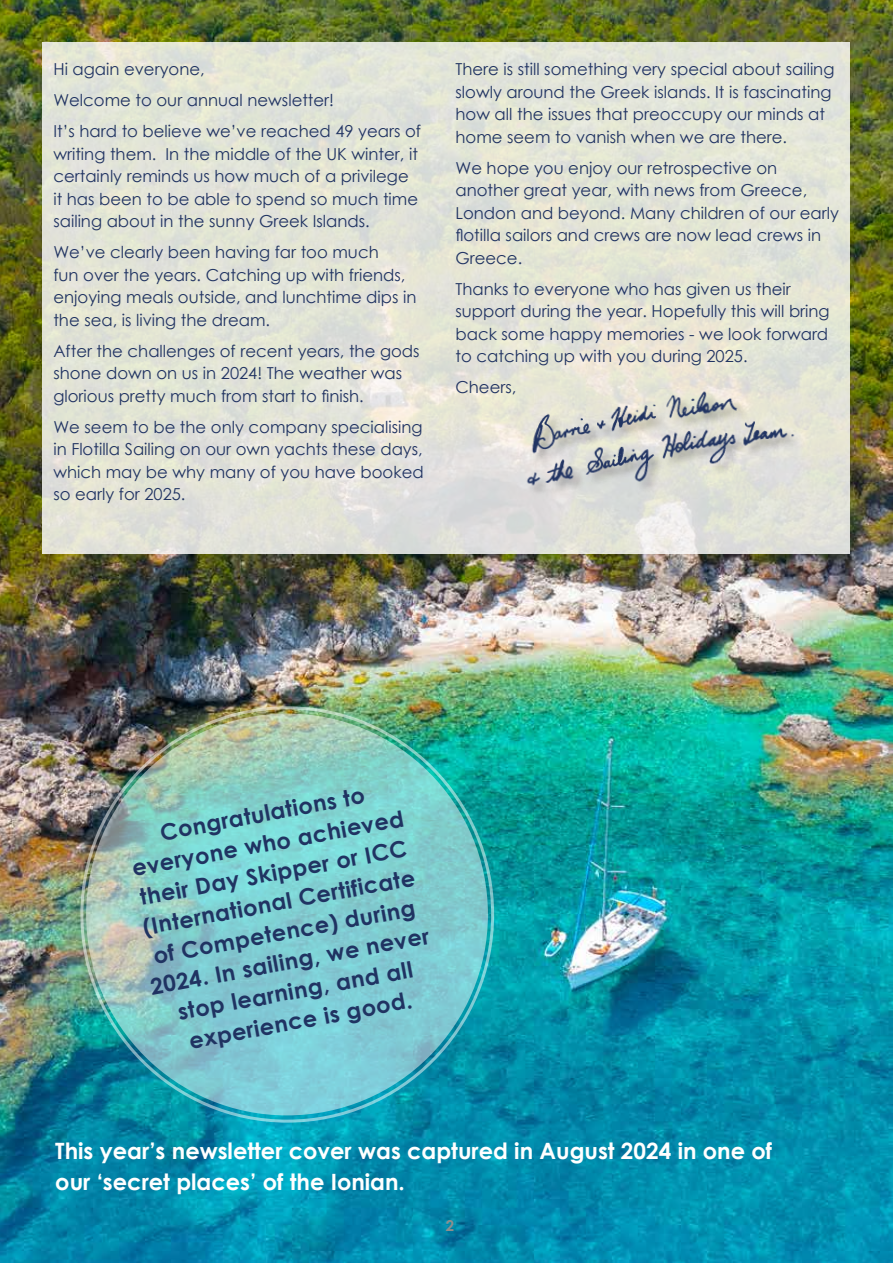
<style>
.page{position:relative;width:893px;height:1263px;background:#fff}
.page>*{position:absolute;margin:0;border:0;box-sizing:border-box;transform-origin:0 0}
.t1{font:700 22.5px/30px "Century Gothic";color:#203362;text-align:center}
.t2{font:700 22.5px/31.5px "Century Gothic";color:#fff}
.t3{font:16.5px/22.5px "Century Gothic";color:#203362}
.t4{font:700 15px "Century Gothic";color:#8e8e8d}
</style>
<div class="page">
<img style="left:0;top:0;width:893px;height:1263px">
<div style="left:43px;top:43px;width:807px;height:511px;background:#e2e4d7"></div>
<div style="left:527px;top:392px;width:280px;height:106px;background:#dedfd8"></div>
<img style="left:520px;top:380px;width:278px;height:107px">
<svg style="left:86px;top:713px;width:402px;height:402px;background:#87cccc"></svg>
<p class="t3" style="left:53px;top:53px;width:369px;line-height:31px">Hi again everyone,<br>Welcome to our annual newsletter!<br>It’s hard to believe we’ve reached 49 years of</p>
<p class="t3" style="left:53px;top:142px;width:366px">writing them. In the middle of the UK winter, it certainly reminds us how much of a privilege it has been to be able to spend so much time sailing about in the sunny Greek Islands.</p>
<p class="t3" style="left:53px;top:241px;width:365px">We’ve clearly been having far too much<br>fun over the years. Catching up with friends, enjoying meals outside, and lunchtime dips in the sea, is living the dream.</p>
<p class="t3" style="left:53px;top:339px;width:368px">After the challenges of recent years, the gods shone down on us in 2024! The weather was glorious pretty much from start to finish.</p>
<p class="t3" style="left:53px;top:415px;width:372px;text-align:justify">We seem to be the only company specialising in Flotilla Sailing on our own yachts these days, which may be why many of you have booked so early for 2025.</p>
<p class="t3" style="left:455px;top:58px;width:380px">There is still something very special about sailing slowly around the Greek islands. It is fascinating how all the issues that preoccupy our minds at home seem to vanish when we are there.</p>
<p class="t3" style="left:455px;top:156px;width:385px">We hope you enjoy our retrospective on another great year, with news from Greece, London and beyond. Many children of our early flotilla sailors and crews are now lead crews in Greece.</p>
<p class="t3" style="left:455px;top:277px;width:376px">Thanks to everyone who has given us their support during the year. Hopefully this will bring back some happy memories - we look forward to catching up with you during 2025.</p>
<p class="t3" style="left:455px;top:376px;width:62px">Cheers,</p>
<h1 class="t1" style="left:122px;top:823px;width:285px;rotate:-10deg">Congratulations to everyone who achieved their Day Skipper or ICC (International Certificate of Competence) during<br>2024. In sailing, we never stop learning, and all experience is good.</h1>
<h1 class="t2" style="left:55px;top:1134px;width:718px">This year’s newsletter cover was captured in August 2024 in one of our ‘secret places’ of the Ionian.</h1>
<p class="t4" style="left:446px;top:1216px;width:10px">2</p>
</div>
